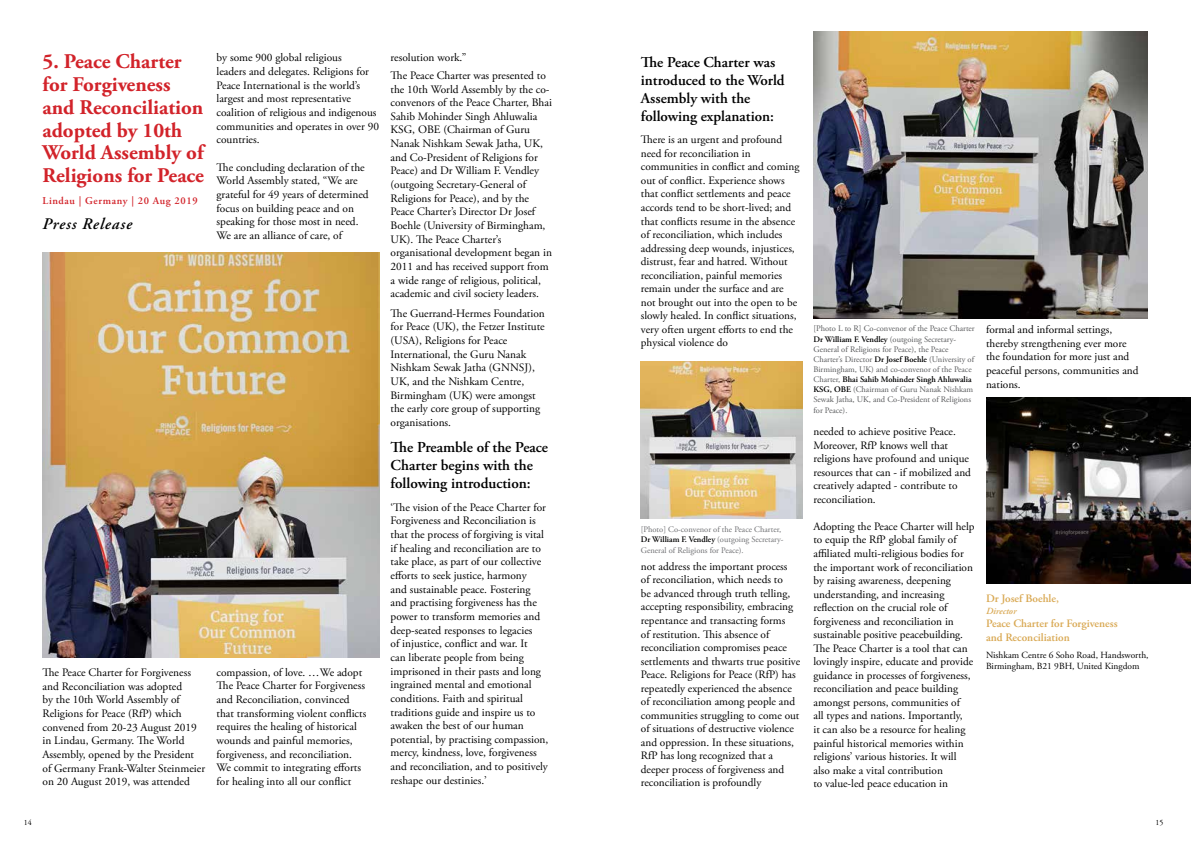
<style>
.page{position:relative;width:1191px;height:842px;background:#fff}
.page>*{position:absolute;margin:0;border:0;box-sizing:border-box;transform-origin:0 0}
.t1{font:700 20.9px/22.8px "Adobe Garamond Pro";color:#d2232a}
.t2{font:italic 600 16.1px "Adobe Garamond Pro";letter-spacing:.06em;color:#000}
.t3{font:600 15.2px/18.2px "Adobe Garamond Pro";color:#000}
.t4{font:600 15px/18px "Adobe Garamond Pro";color:#000}
.t5{font:11.4px/13.6px "Adobe Garamond Pro";color:#000}
.t6{font:11.3px/13.5px "Adobe Garamond Pro";color:#000}
.t7{font:600 11.3px/13.5px "Adobe Garamond Pro";color:#d9a954}
.t8{font:600 10.4px "Adobe Garamond Pro";letter-spacing:.06em;color:#d2232a}
.t9{font:9.4px/11.3px "Adobe Garamond Pro";color:#000}
.t10{font:italic 600 9.4px "Adobe Garamond Pro";color:#d9a954}
.t11{font:8.5px/10.2px "Adobe Garamond Pro";color:#58595b}
.t12{font:8.5px/10.2px "Adobe Garamond Pro";color:#6d6e71}
.t13{font:8px "Adobe Garamond Pro";color:#000}
.s1{font-weight:600;color:#000}
</style>
<div class="page">
<img style="left:43px;top:252px;width:336px;height:406px">
<img style="left:986px;top:397px;width:205px;height:186px">
<img style="left:641px;top:361px;width:161px;height:158px">
<img style="left:813px;top:32px;width:334px;height:287px">
<h1 class="t1" style="left:43px;top:51px;width:163px">5. Peace Charter for Forgiveness and Reconciliation adopted by 10th<br>World Assembly of<br>Religions for Peace</h1>
<p class="t8" style="left:43px;top:195px;width:157px">Lindau | Germany | 20 Aug 2019</p>
<h2 class="t2" style="left:43px;top:214px;width:91px">Press Release</h2>
<p class="t5" style="left:216px;top:51px;width:164px">by some 900 global religious<br>leaders and delegates. Religions for<br>Peace International is the world’s largest and most representative coalition of religious and indigenous communities and operates in over 90 countries.</p>
<p class="t5" style="left:216px;top:161px;width:154px">The concluding declaration of the<br>World Assembly stated, “We are grateful for 49 years of determined focus on building peace and on speaking for those most in need.<br>We are an alliance of care, of</p>
<p class="t5" style="left:43px;top:666px;width:164px">The Peace Charter for Forgiveness and Reconciliation was adopted<br>by the 10th World Assembly of<br>Religions for Peace (RfP) which convened from 20-23 August 2019 in Lindau, Germany. The World<br>Assembly, opened by the President of Germany Frank-Walter Steinmeier on 20 August 2019, was attended</p>
<p class="t5" style="left:216px;top:666px;width:151px">compassion, of love. …We adopt The Peace Charter for Forgiveness and Reconciliation, convinced that transforming violent conflicts requires the healing of historical wounds and painful memories, forgiveness, and reconciliation.<br>We commit to integrating efforts for healing into all our conflict</p>
<p class="t5" style="left:390px;top:49px;width:157px;line-height:17.4px">resolution work.”<br>The Peace Charter was presented to</p>
<p class="t5" style="left:390px;top:82px;width:163px">the 10th World Assembly by the co&shy;convenors of the Peace Charter, Bhai Sahib Mohinder Singh Ahluwalia KSG, OBE (Chairman of Guru Nanak Nishkam Sewak Jatha, UK, and Co-President of Religions for Peace) and Dr William F. Vendley (outgoing Secretary-General of Religions for Peace), and by the Peace Charter’s Director Dr Josef Boehle (University of Birmingham, UK). The Peace Charter’s organisational development began in 2011 and has received support from a wide range of religious, political, academic and civil society leaders.</p>
<p class="t5" style="left:390px;top:307px;width:156px">The Guerrand-Hermes Foundation for Peace (UK), the Fetzer Institute (USA), Religions for Peace<br>International, the Guru Nanak<br>Nishkam Sewak Jatha (GNNSJ),<br>UK, and the Nishkam Centre,<br>Birmingham (UK) were amongst the early core group of supporting organisations.</p>
<h3 class="t3" style="left:390px;top:438px;width:159px">The Preamble of the Peace<br>Charter begins with the following introduction:</h3>
<p class="t5" style="left:390px;top:501px;width:159px">‘The vision of the Peace Charter for Forgiveness and Reconciliation is that the process of forgiving is vital if healing and reconciliation are to take place, as part of our collective efforts to seek justice, harmony<br>and sustainable peace. Fostering and practising forgiveness has the power to transform memories and deep-seated responses to legacies<br>of injustice, conflict and war. It<br>can liberate people from being imprisoned in their pasts and long ingrained mental and emotional conditions. Faith and spiritual traditions guide and inspire us to awaken the best of our human potential, by practising compassion, mercy, kindness, love, forgiveness and reconciliation, and to positively reshape our destinies.’</p>
<h3 class="t4" style="left:641px;top:53px;width:145px">The Peace Charter was introduced to the World<br>Assembly with the following explanation:</h3>
<p class="t6" style="left:641px;top:133px;width:160px">There is an urgent and profound need for reconciliation in communities in conflict and coming out of conflict. Experience shows that conflict settlements and peace accords tend to be short-lived; and that conflicts resume in the absence of reconciliation, which includes addressing deep wounds, injustices, distrust, fear and hatred. Without reconciliation, painful memories remain under the surface and are not brought out into the open to be slowly healed. In conflict situations, very often urgent efforts to end the physical violence do</p>
<p class="t12" style="left:641px;top:525px;width:144px">[Photo] Co-convenor of the Peace Charter,<br><span class="s1">Dr William F. Vendley</span> (outgoing Secretary-<br>General of Religions for Peace).</p>
<p class="t6" style="left:641px;top:560px;width:161px">not address the important process<br>of reconciliation, which needs to<br>be advanced through truth telling, accepting responsibility, embracing repentance and transacting forms<br>of restitution. This absence of reconciliation compromises peace settlements and thwarts true positive Peace. Religions for Peace (RfP) has repeatedly experienced the absence of reconciliation among people and communities struggling to come out of situations of destructive violence and oppression. In these situations, RfP has long recognized that a deeper process of forgiveness and reconciliation is profoundly</p>
<p class="t11" style="left:813px;top:324px;width:163px">[Photo L to R] Co-convenor of the Peace Charter <span class="s1">Dr William F. Vendley</span> (outgoing Secretary-General of Religions for Peace), the Peace Charter’s Director <span class="s1">Dr Josef Boehle</span> (University of Birmingham, UK) and co-convenor of the Peace Charter, <span class="s1">Bhai Sahib Mohinder Singh Ahluwalia KSG, OBE</span> (Chairman of Guru Nanak Nishkam Sewak Jatha, UK, and Co-President of Religions for Peace).</p>
<p class="t6" style="left:813px;top:425px;width:159px">needed to achieve positive Peace.<br>Moreover, RfP knows well that religions have profound and unique resources that can - if mobilized and creatively adapted - contribute to reconciliation.</p>
<p class="t6" style="left:813px;top:520px;width:163px">Adopting the Peace Charter will help to equip the RfP global family of affiliated multi-religious bodies for the important work of reconciliation by raising awareness, deepening understanding, and increasing reflection on the crucial role of forgiveness and reconciliation in sustainable positive peacebuilding.<br>The Peace Charter is a tool that can lovingly inspire, educate and provide guidance in processes of forgiveness, reconciliation and peace building amongst persons, communities of<br>all types and nations. Importantly,<br>it can also be a resource for healing painful historical memories within religions’ various histories. It will also make a vital contribution<br>to value-led peace education in</p>
<p class="t6" style="left:986px;top:323px;width:154px">formal and informal settings, thereby strengthening ever more the foundation for more just and peaceful persons, communities and nations.</p>
<p class="t7" style="left:986px;top:592px;width:74px">Dr Josef Boehle,</p>
<p class="t10" style="left:986px;top:605px;width:32px">Director</p>
<p class="t7" style="left:986px;top:617px;width:133px">Peace Charter for Forgiveness and Reconciliation</p>
<p class="t9" style="left:986px;top:649px;width:164px">Nishkam Centre 6 Soho Road, Handsworth,<br>Birmingham, B21 9BH, United Kingdom</p>
<p class="t13" style="left:24px;top:818px;width:9px">14</p>
<p class="t13" style="left:1155px;top:818px;width:9px">15</p>
</div>
